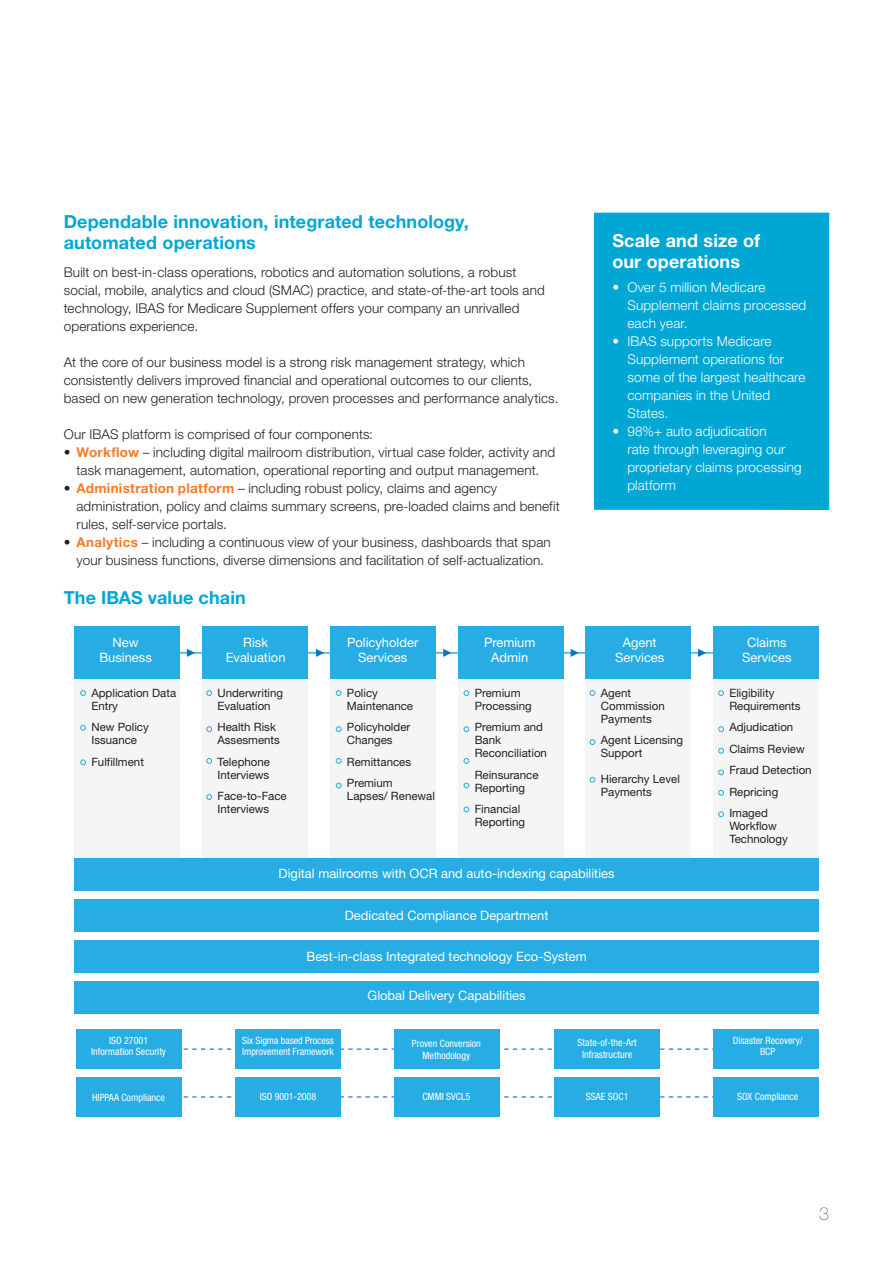
<style>
.page{position:relative;width:893px;height:1263px;background:#fff}
.page>*{position:absolute;margin:0;border:0;box-sizing:border-box;transform-origin:0 0}
.head1{font:700 18px/21px "Helvetica Neue LT Std";letter-spacing:.005em;color:#00a7d5}
.head1-2{font:700 18px/21px "Helvetica Neue LT Std";letter-spacing:.005em;color:#fff}
.text{font:700 18px "Helvetica Neue LT Std";letter-spacing:.005em;color:#00a7d5}
.footer-rightNumber{font:100 18px "Helvetica Neue LT Std";color:#76787b}
.text-2{font:300 13.5px/18px "Helvetica Neue LT Std";letter-spacing:.01em;color:#231f20}
.t1{font:300 13.5px/18px "Helvetica Neue LT Std";letter-spacing:.01em;color:#fff}
.t2{font:12.9px/15.8px "Helvetica Neue";color:#fff;text-align:center}
.t3{font:11.55px/12.9px "Helvetica Neue";color:#231f20}
.t4{font:condensed 10.05px/11.6px "Helvetica Neue";color:#fff;text-align:center}
.s1{font-weight:700;color:#f47b2a}
</style>
<div class="page">
<div style="left:593px;top:212px;width:237px;height:298px;background:#00a7d5"></div>
<div style="left:74px;top:679px;width:106px;height:179px;background:#f5f5f6"></div>
<div style="left:202px;top:679px;width:106px;height:179px;background:#f5f5f6"></div>
<div style="left:330px;top:679px;width:105px;height:179px;background:#f5f5f6"></div>
<div style="left:458px;top:679px;width:105px;height:179px;background:#f5f5f6"></div>
<div style="left:585px;top:679px;width:106px;height:179px;background:#f5f5f6"></div>
<div style="left:713px;top:679px;width:106px;height:179px;background:#f5f5f6"></div>
<hr style="left:167px;top:652px;width:648px;height:2px;background:#27ade3">
<div style="left:74px;top:627px;width:106px;height:52px;background:#27ade3"></div>
<div style="left:202px;top:627px;width:106px;height:52px;background:#27ade3"></div>
<div style="left:330px;top:627px;width:105px;height:52px;background:#27ade3"></div>
<div style="left:458px;top:627px;width:105px;height:52px;background:#27ade3"></div>
<div style="left:585px;top:627px;width:106px;height:52px;background:#27ade3"></div>
<div style="left:713px;top:627px;width:106px;height:52px;background:#27ade3"></div>
<svg style="left:698px;top:649px;width:8px;height:8px"></svg>
<svg style="left:571px;top:649px;width:8px;height:8px"></svg>
<svg style="left:443px;top:649px;width:9px;height:8px"></svg>
<svg style="left:316px;top:649px;width:8px;height:8px"></svg>
<svg style="left:187px;top:649px;width:8px;height:8px"></svg>
<svg style="left:181px;top:1048px;width:532px;height:2px"></svg>
<svg style="left:181px;top:1096px;width:532px;height:2px"></svg>
<div style="left:76px;top:1029px;width:105px;height:40px;background:#27ade3"></div>
<div style="left:235px;top:1029px;width:106px;height:40px;background:#27ade3"></div>
<div style="left:395px;top:1029px;width:105px;height:40px;background:#27ade3"></div>
<div style="left:554px;top:1029px;width:106px;height:40px;background:#27ade3"></div>
<div style="left:713px;top:1029px;width:106px;height:40px;background:#27ade3"></div>
<div style="left:76px;top:1077px;width:105px;height:40px;background:#27ade3"></div>
<div style="left:235px;top:1077px;width:106px;height:40px;background:#27ade3"></div>
<div style="left:395px;top:1077px;width:105px;height:40px;background:#27ade3"></div>
<div style="left:554px;top:1077px;width:106px;height:40px;background:#27ade3"></div>
<div style="left:713px;top:1077px;width:106px;height:40px;background:#27ade3"></div>
<svg style="left:80px;top:690px;width:6px;height:6px"></svg>
<svg style="left:80px;top:725px;width:6px;height:5px"></svg>
<svg style="left:80px;top:759px;width:6px;height:6px"></svg>
<svg style="left:206px;top:690px;width:6px;height:6px"></svg>
<svg style="left:206px;top:726px;width:6px;height:6px"></svg>
<svg style="left:206px;top:758px;width:6px;height:6px"></svg>
<svg style="left:206px;top:794px;width:6px;height:6px"></svg>
<svg style="left:336px;top:690px;width:5px;height:6px"></svg>
<svg style="left:336px;top:726px;width:5px;height:6px"></svg>
<svg style="left:336px;top:758px;width:5px;height:6px"></svg>
<svg style="left:336px;top:783px;width:5px;height:5px"></svg>
<svg style="left:464px;top:690px;width:5px;height:6px"></svg>
<svg style="left:464px;top:726px;width:5px;height:6px"></svg>
<svg style="left:464px;top:758px;width:5px;height:6px"></svg>
<svg style="left:464px;top:783px;width:5px;height:5px"></svg>
<svg style="left:464px;top:807px;width:5px;height:5px"></svg>
<svg style="left:718px;top:690px;width:6px;height:6px"></svg>
<svg style="left:718px;top:726px;width:6px;height:6px"></svg>
<svg style="left:718px;top:748px;width:6px;height:5px"></svg>
<svg style="left:718px;top:770px;width:6px;height:5px"></svg>
<svg style="left:718px;top:790px;width:6px;height:5px"></svg>
<svg style="left:718px;top:811px;width:6px;height:6px"></svg>
<svg style="left:590px;top:690px;width:5px;height:6px"></svg>
<svg style="left:590px;top:739px;width:5px;height:6px"></svg>
<svg style="left:590px;top:777px;width:5px;height:5px"></svg>
<div style="left:74px;top:858px;width:745px;height:32px;background:#27ade3"></div>
<div style="left:74px;top:899px;width:745px;height:32px;background:#27ade3"></div>
<div style="left:74px;top:940px;width:745px;height:32px;background:#27ade3"></div>
<div style="left:74px;top:981px;width:745px;height:32px;background:#27ade3"></div>
<p class="head1" style="left:64px;top:211px;width:407px">Dependable innovation, integrated technology, automated operations</p>
<p class="text-2" style="left:64px;top:263px;width:483px">Built on best-in-class operations, robotics and automation solutions, a robust social, mobile, analytics and cloud (SMAC) practice, and state-of-the-art tools and technology, IBAS for Medicare Supplement offers your company an unrivalled operations experience.</p>
<p class="text-2" style="left:64px;top:353px;width:496px">At the core of our business model is a strong risk management strategy, which consistently delivers improved financial and operational outcomes to our clients, based on new generation technology, proven processes and performance analytics.</p>
<p class="text-2" style="left:64px;top:425px;width:311px">Our IBAS platform is comprised of four components:</p>
<p class="text-2" style="left:64px;top:443px;width:493px;text-align:center">• <span class="s1">Workflow</span> – including digital mailroom distribution, virtual case folder, activity and task management, automation, operational reporting and output management.</p>
<p class="text-2" style="left:77px;top:479px;width:485px;text-indent:-13px">• <span class="s1">Administration platform</span> – including robust policy, claims and agency administration, policy and claims summary screens, pre-loaded claims and benefit rules, self-service portals.</p>
<p class="text-2" style="left:64px;top:533px;width:489px;text-align:center">• <span class="s1">Analytics</span> – including a continuous view of your business, dashboards that span your business functions, diverse dimensions and facilitation of self-actualization.</p>
<p class="text" style="left:64px;top:586px;width:183px">The IBAS value chain</p>
<p class="t2" style="left:99px;top:634px;width:54px">New<br>Business</p>
<p class="t3" style="left:91px;top:686px;width:86px">Application Data<br>Entry</p>
<p class="t3" style="left:91px;top:721px;width:59px">New Policy<br>Issuance</p>
<p class="t3" style="left:91px;top:755px;width:54px">Fulfillment</p>
<p class="head1-2" style="left:612px;top:230px;width:149px">Scale and size of our operations</p>
<p class="t1" style="left:627px;top:278px;width:180px;text-indent:-15px">• Over 5 million Medicare<br>Supplement claims processed each year.</p>
<p class="t1" style="left:627px;top:332px;width:180px;text-indent:-15px">• IBAS supports Medicare<br>Supplement operations for some of the largest healthcare companies in the United<br>States.</p>
<p class="t1" style="left:627px;top:422px;width:176px;text-indent:-15px">• 98%+ auto adjudication<br>rate through leveraging our proprietary claims processing platform</p>
<p class="t2" style="left:226px;top:634px;width:61px">Risk<br>Evaluation</p>
<p class="t2" style="left:347px;top:634px;width:73px">Policyholder<br>Services</p>
<p class="t2" style="left:484px;top:634px;width:53px">Premium<br>Admin</p>
<p class="t2" style="left:615px;top:634px;width:51px">Agent<br>Services</p>
<p class="t2" style="left:742px;top:634px;width:51px">Claims<br>Services</p>
<p class="t3" style="left:217px;top:686px;width:67px">Underwriting<br>Evaluation</p>
<p class="t3" style="left:217px;top:721px;width:64px">Health Risk<br>Assesments</p>
<p class="t3" style="left:217px;top:755px;width:54px">Telephone<br>Interviews</p>
<p class="t3" style="left:217px;top:789px;width:71px">Face-to-Face<br>Interviews</p>
<p class="t3" style="left:347px;top:686px;width:68px">Policy<br>Maintenance</p>
<p class="t3" style="left:347px;top:721px;width:65px">Policyholder<br>Changes</p>
<p class="t3" style="left:347px;top:751px;width:66px;line-height:21.6px">Remittances<br>Premium</p>
<p class="t3" style="left:347px;top:789px;width:90px">Lapses/ Renewal</p>
<p class="t3" style="left:475px;top:686px;width:58px">Premium<br>Processing</p>
<p class="t3" style="left:475px;top:721px;width:74px">Premium and<br>Bank<br>Reconciliation</p>
<p class="t3" style="left:475px;top:768px;width:65px">Reinsurance<br>Reporting</p>
<p class="t3" style="left:475px;top:802px;width:52px">Financial<br>Reporting</p>
<p class="t3" style="left:601px;top:686px;width:66px">Agent<br>Commission<br>Payments</p>
<p class="t3" style="left:601px;top:733px;width:84px">Agent Licensing<br>Support</p>
<p class="t3" style="left:601px;top:772px;width:81px">Hierarchy Level<br>Payments</p>
<p class="t3" style="left:729px;top:686px;width:73px">Eligibility<br>Requirements</p>
<p class="t3" style="left:729px;top:716px;width:84px;line-height:21.6px">Adjudication<br>Claims Review<br>Fraud Detection<br>Repricing<br>Imaged</p>
<p class="t3" style="left:729px;top:820px;width:60px">Workflow<br>Technology</p>
<p class="t2" style="left:279px;top:866px;width:337px">Digital mailrooms with OCR and auto-indexing capabilities</p>
<p class="t2" style="left:345px;top:907px;width:205px">Dedicated Compliance Department</p>
<p class="t2" style="left:306px;top:948px;width:282px">Best-in-class Integrated technology Eco-System</p>
<p class="t2" style="left:368px;top:987px;width:160px">Global Delivery Capabilities</p>
<p class="t4" style="left:91px;top:1034px;width:76px">ISO 27001<br>Information Security</p>
<p class="t4" style="left:242px;top:1034px;width:93px;text-align:left">Six Sigma based Process<br>Improvement Framework</p>
<p class="t4" style="left:412px;top:1038px;width:70px">Proven Conversion<br>Methodology</p>
<p class="t4" style="left:578px;top:1037px;width:61px">State-of-the-Art<br>Infrastructure</p>
<p class="t4" style="left:733px;top:1034px;width:71px">Disaster Recovery/<br>BCP</p>
<p class="t4" style="left:92px;top:1092px;width:74px">HIPPAA Compliance</p>
<p class="t4" style="left:260px;top:1090px;width:58px">ISO 9001-2008</p>
<p class="t4" style="left:422px;top:1091px;width:49px">CMMI SVCL5</p>
<p class="t4" style="left:586px;top:1090px;width:44px">SSAE SOC1</p>
<p class="t4" style="left:737px;top:1090px;width:63px">SOX Compliance</p>
<p class="footer-rightNumber" style="left:819px;top:1204px;width:12px">3</p>
</div>
